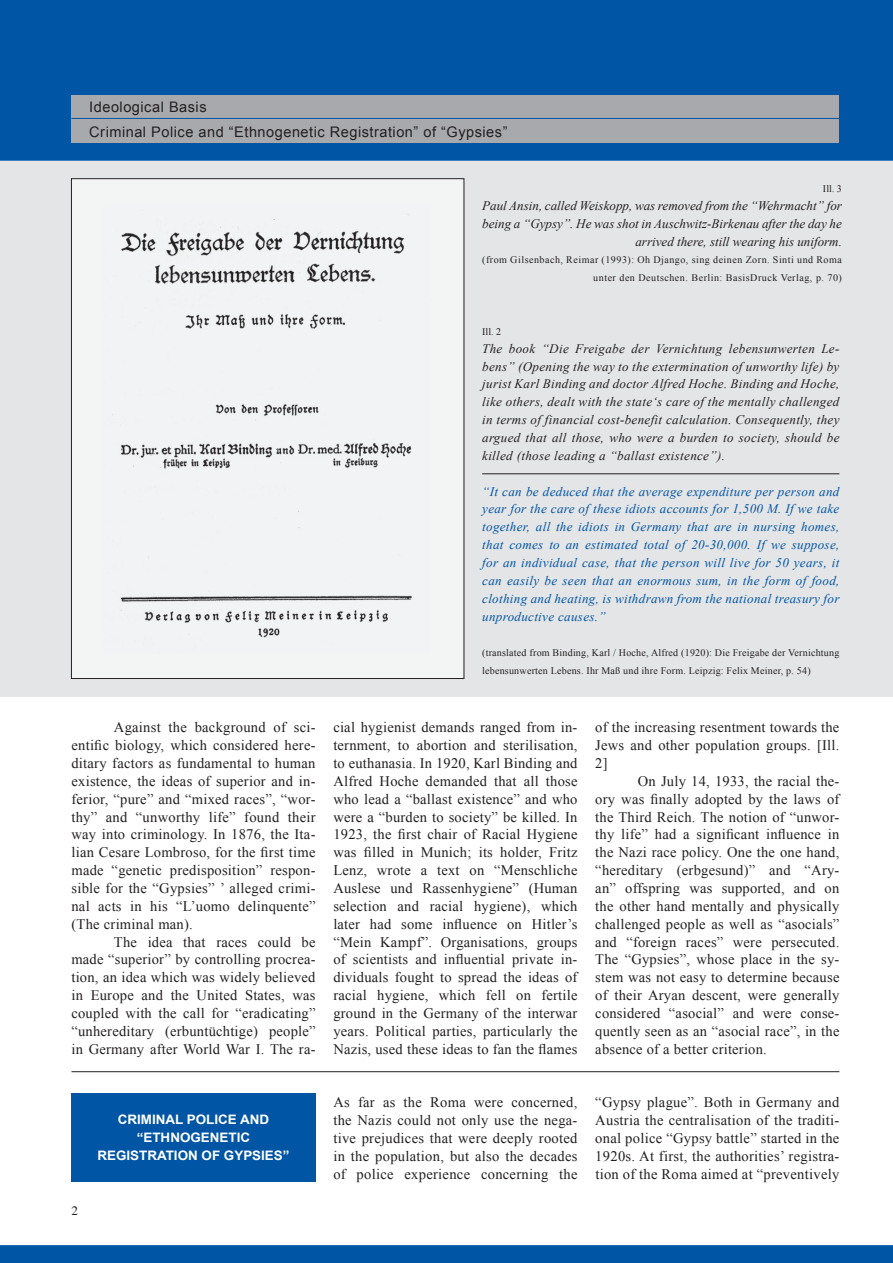
<style>
.page{position:relative;width:893px;height:1263px;background:#fff}
.page>*{position:absolute;margin:0;border:0;box-sizing:border-box;transform-origin:0 0}
.t1{font:14.55px/17.9px "Times New Roman";letter-spacing:.015em;color:#231f20;text-align:justify}
.t2{font:14.55px/24.9px "Arial";letter-spacing:.035em;color:#231f20}
.t3{font:italic 13.05px/17.9px "Times New Roman";color:#231f20;text-align:justify}
.t4{font:italic 13.05px/17.9px "Times New Roman";letter-spacing:.025em;color:#0155a5;text-align:justify}
.t5{font:700 13.05px/17.5px "Arial";color:#fff;text-align:center}
.t6{font:10.05px/17.9px "Times New Roman";letter-spacing:.02em;color:#231f20}
.t7{font:10.05px/17.9px "Times New Roman";letter-spacing:.05em;color:#231f20;text-align:right}
</style>
<div class="page">
<div style="left:0;top:161px;width:893px;height:535px;background:#e4e5e7"></div>
<div style="left:0;top:0;width:893px;height:161px;background:#0155a5"></div>
<div style="left:0;top:1245px;width:893px;height:18px;background:#0155a5"></div>
<hr style="left:71px;top:1071px;width:768px;height:1px;background:#231f20">
<hr style="left:482px;top:473px;width:357px;height:1px;background:#231f20">
<div style="left:73px;top:181px;width:389px;height:496px;background:#f2f3f4"></div>
<div style="left:71px;top:1093px;width:244px;height:88px;background:#0155a5"></div>
<div style="left:71px;top:95px;width:768px;height:48px;background:#a8a9ad"></div>
<hr style="left:71px;top:118px;width:768px;height:1px;background:#0155a5">
<p class="t2" style="left:89px;top:94px;width:420px">Ideological Basis<br>Criminal Police and “Ethnogenetic Registration” of “Gypsies”</p>
<p class="t6" style="left:823px;top:179px;width:20px">Ill. 3</p>
<p class="t3" style="left:482px;top:196px;width:361px;text-align:right">Paul Ansin, called Weiskopp, was removed from the “Wehrmacht” for being a “Gypsy”. He was shot in Auschwitz-Birkenau after the day he arrived there, still wearing his uniform.</p>
<p class="t7" style="left:482px;top:251px;width:361px">(from Gilsenbach, Reimar (1993): Oh Django, sing deinen Zorn. Sinti und Roma unter den Deutschen. Berlin: BasisDruck Verlag, p. 70)</p>
<p class="t6" style="left:482px;top:322px;width:20px">Ill. 2</p>
<p class="t3" style="left:482px;top:339px;width:359px">The book “Die Freigabe der Vernichtung lebensunwerten Le&shy;bens” (Opening the way to the extermination of unworthy life) by jurist Karl Binding and doctor Alfred Hoche. Binding and Hoche, like others, dealt with the state‘s care of the mentally challenged in terms of financial cost-benefit calculation. Consequently, they argued that all those, who were a burden to society, should be killed (those leading a “ballast existence”).</p>
<p class="t4" style="left:482px;top:482px;width:359px">“It can be deduced that the average expenditure per person and year for the care of these idiots accounts for 1,500 M. If we take together, all the idiots in Germany that are in nursing homes, that comes to an estimated total of 20-30,000. If we suppose, for an individual case, that the person will live for 50 years, it can easily be seen that an enormous sum, in the form of food, clothing and heating, is withdrawn from the national treasury for unproductive causes.”</p>
<p class="t6" style="left:482px;top:644px;width:359px">(translated from Binding, Karl / Hoche, Alfred (1920): Die Freigabe der Vernichtung lebensunwerten Lebens. Ihr Maß und ihre Form. Leipzig: Felix Meiner, p. 54)</p>
<p class="t1" style="left:71px;top:718px;width:246px;text-indent:43px">Against the background of sci&shy;entific biology, which considered here&shy;ditary factors as fundamental to human existence, the ideas of superior and in&shy;ferior, “pure” and “mixed races”, “wor&shy;thy” and “unworthy life” found their way into criminology. In 1876, the Ita&shy;lian Cesare Lombroso, for the first time made “genetic predisposition” respon&shy;sible for the “Gypsies” ’ alleged crimi&shy;nal acts in his “L’uomo delinquente” (The criminal man).</p>
<p class="t1" style="left:71px;top:932px;width:246px;text-indent:43px">The idea that races could be made “superior” by controlling procrea&shy;tion, an idea which was widely believed in Europe and the United States, was coupled with the call for “eradicating” “unhereditary (erbuntüchtige) people” in Germany after World War I. The ra-</p>
<p class="t5" style="left:97px;top:1111px;width:194px">CRIMINAL POLICE AND “ETHNOGENETIC<br>REGISTRATION OF GYPSIES”</p>
<p class="t1" style="left:333px;top:718px;width:247px">cial hygienist demands ranged from in&shy;ternment, to abortion and sterilisation, to euthanasia. In 1920, Karl Binding and Alfred Hoche demanded that all those who lead a “ballast existence” and who were a “burden to society” be killed. In 1923, the first chair of Racial Hygiene was filled in Munich; its holder, Fritz Lenz, wrote a text on “Menschliche Auslese und Rassenhygiene” (Human selection and racial hygiene), which later had some influence on Hitler’s “Mein Kampf”. Organisations, groups of scientists and influential private in&shy;dividuals fought to spread the ideas of racial hygiene, which fell on fertile ground in the Germany of the interwar years. Political parties, particularly the Nazis, used these ideas to fan the flames</p>
<p class="t1" style="left:595px;top:718px;width:246px">of the increasing resentment towards the Jews and other population groups. [Ill.<br>2]</p>
<p class="t1" style="left:595px;top:772px;width:246px;text-indent:43px">On July 14, 1933, the racial the&shy;ory was finally adopted by the laws of the Third Reich. The notion of “unwor&shy;thy life” had a significant influence in the Nazi race policy. One the one hand, “hereditary (erbgesund)” and “Ary&shy;an” offspring was supported, and on the other hand mentally and physically challenged people as well as “asocials” and “foreign races” were persecuted.<br>The “Gypsies”, whose place in the sy&shy;stem was not easy to determine because of their Aryan descent, were generally considered “asocial” and were conse&shy;quently seen as an “asocial race”, in the absence of a better criterion.</p>
<p class="t1" style="left:333px;top:1093px;width:246px">As far as the Roma were concerned, the Nazis could not only use the nega&shy;tive prejudices that were deeply rooted in the population, but also the decades of police experience concerning the</p>
<p class="t1" style="left:595px;top:1093px;width:246px">“Gypsy plague”. Both in Germany and Austria the centralisation of the traditi&shy;onal police “Gypsy battle” started in the 1920s. At first, the authorities’ registra&shy;tion of the Roma aimed at “preventively</p>
</div>
